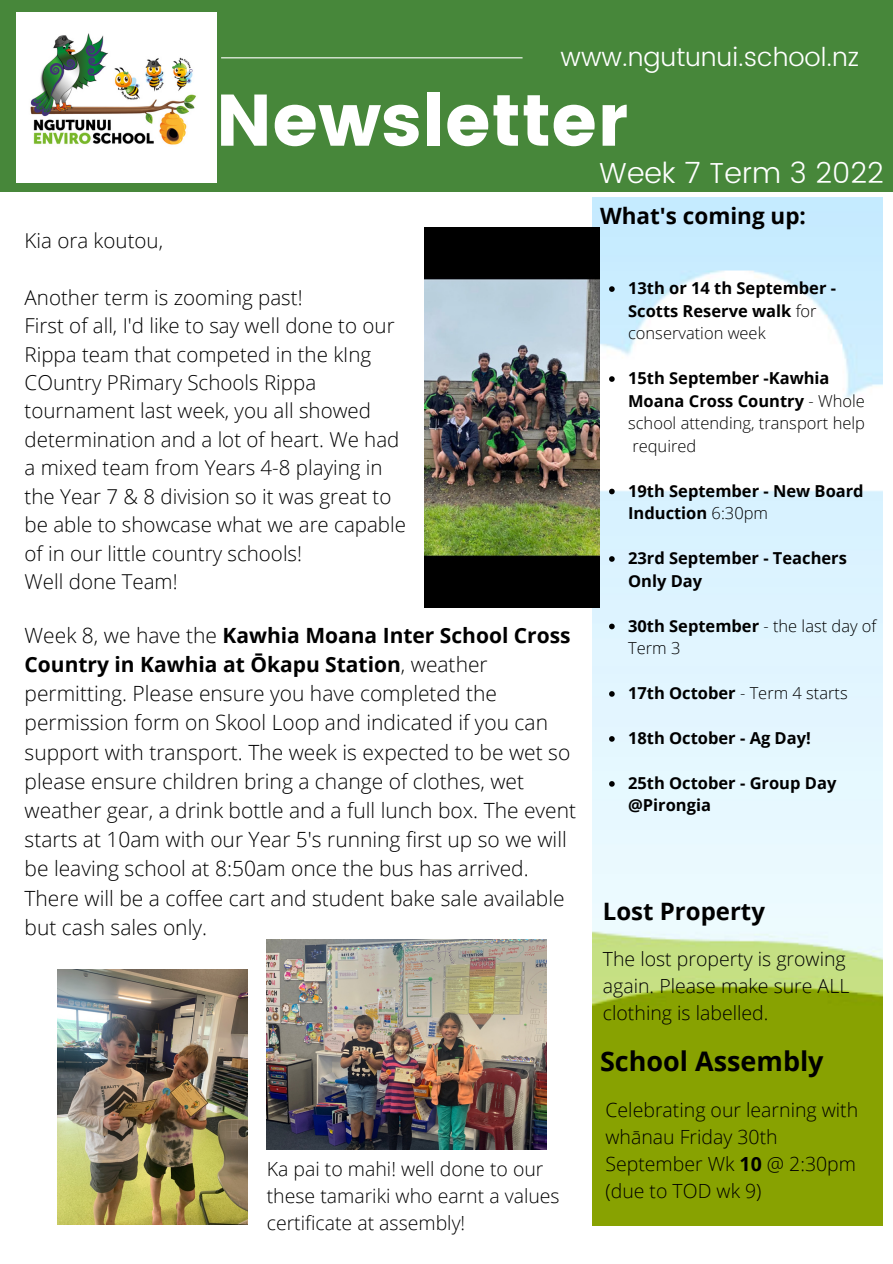
<style>
.page{position:relative;width:893px;height:1264px;background:#fff}
.page>*{position:absolute;margin:0;border:0;box-sizing:border-box;transform-origin:0 0}
.t1{font:72.75px "Poppins";color:#fff}
.t2{font:300 28.95px "Poppins";color:#fff}
.t3{font:700 27px "Open Sans";color:#000}
.t4{font:300 25.95px "Poppins";color:#fff}
.t5{font:700 24px "Open Sans";color:#000}
.t6{font:700 22.5px "Open Sans";color:#000}
.t7{font:300 21px/29.2px "Open Sans";color:#000}
.t8{font:300 20.55px/28.3px "Open Sans";color:#000}
.t9{font:300 19.5px/27px "Open Sans";color:#000}
.t10{font:700 16.5px/22.5px "Open Sans";color:#000}
.t11{font:300 16.5px/22.5px "Open Sans";color:#000}
.s1{font-weight:700}
.s2{font-weight:300}
</style>
<div class="page">
<img style="left:592px;top:198px;width:290px;height:1027px">
<div style="left:0;top:0;width:892px;height:191px;background:#47873a"></div>
<hr style="left:221px;top:57px;width:301px;height:1px;background:#fff">
<img style="left:17px;top:13px;width:199px;height:170px">
<img style="left:57px;top:969px;width:190px;height:254px">
<img style="left:267px;top:939px;width:280px;height:210px">
<img style="left:424px;top:227px;width:175px;height:380px">
<svg style="left:609px;top:286px;width:5px;height:6px"></svg>
<svg style="left:609px;top:376px;width:5px;height:6px"></svg>
<svg style="left:609px;top:488px;width:5px;height:6px"></svg>
<svg style="left:609px;top:556px;width:5px;height:6px"></svg>
<svg style="left:609px;top:623px;width:5px;height:6px"></svg>
<svg style="left:609px;top:691px;width:5px;height:5px"></svg>
<svg style="left:609px;top:736px;width:5px;height:5px"></svg>
<svg style="left:609px;top:781px;width:5px;height:5px"></svg>
<p class="t4" style="left:560px;top:42px;width:300px">www.ngutunui.school.nz</p>
<h1 class="t1" style="left:216px;top:78px;width:414px">Newsletter</h1>
<h2 class="t2" style="left:599px;top:156px;width:286px">Week 7 Term 3 2022</h2>
<p class="t8" style="left:25px;top:226px;width:140px">Kia ora koutou,</p>
<p class="t8" style="left:25px;top:282px;width:383px">Another term is zooming past!<br>First of all, I'd like to say well done to our Rippa team that competed in the kIng COuntry PRimary Schools Rippa tournament last week, you all showed determination and a lot of heart. We had a mixed team from Years 4-8 playing in the Year 7 &amp; 8 division so it was great to be able to showcase what we are capable of in our little country schools!<br>Well done Team!</p>
<p class="t7" style="left:25px;top:619px;width:553px">Week 8, we have the <span class="s1">Kawhia Moana Inter School Cross Country in Kawhia at Ōkapu Station</span>, weather permitting. Please ensure you have completed the permission form on Skool Loop and indicated if you can support with transport. The week is expected to be wet so please ensure children bring a change of clothes, wet weather gear, a drink bottle and a full lunch box. The event starts at 10am with our Year 5's running first up so we will be leaving school at 8:50am once the bus has arrived.<br>There will be a coffee cart and student bake sale available but cash sales only.</p>
<p class="t9" style="left:267px;top:1154px;width:294px">Ka pai to mahi! well done to our these tamariki who earnt a values certificate at assembly!</p>
<p class="t6" style="left:600px;top:200px;width:207px">What's coming up:</p>
<p class="t10" style="left:628px;top:276px;width:209px">13th or 14 th September -<br>Scotts Reserve walk <span class="s2">for conservation week</span></p>
<p class="t11" style="left:628px;top:366px;width:238px"><span class="s1">15th September -Kawhia<br>Moana Cross Country</span> - Whole school attending, transport help required</p>
<p class="t10" style="left:628px;top:479px;width:237px">19th September - New Board<br>Induction <span class="s2">6:30pm</span></p>
<p class="t10" style="left:628px;top:546px;width:220px">23rd September - Teachers<br>Only Day</p>
<p class="t11" style="left:628px;top:614px;width:250px"><span class="s1">30th September</span> - the last day of<br>Term 3</p>
<p class="t11" style="left:628px;top:681px;width:221px"><span class="s1">17th October</span> - Term 4 starts</p>
<p class="t10" style="left:628px;top:726px;width:184px">18th October - Ag Day!</p>
<p class="t10" style="left:628px;top:771px;width:210px">25th October - Group Day @Pirongia</p>
<p class="t5" style="left:603px;top:894px;width:163px">Lost Property</p>
<p class="t9" style="left:603px;top:944px;width:248px">The lost property is growing again. Please make sure ALL clothing is labelled.</p>
<p class="t3" style="left:600px;top:1042px;width:225px">School Assembly</p>
<p class="t9" style="left:605px;top:1095px;width:254px">Celebrating our learning with whānau Friday 30th<br>September Wk <span class="s1">10</span> @ 2:30pm (due to TOD wk 9)</p>
</div>
